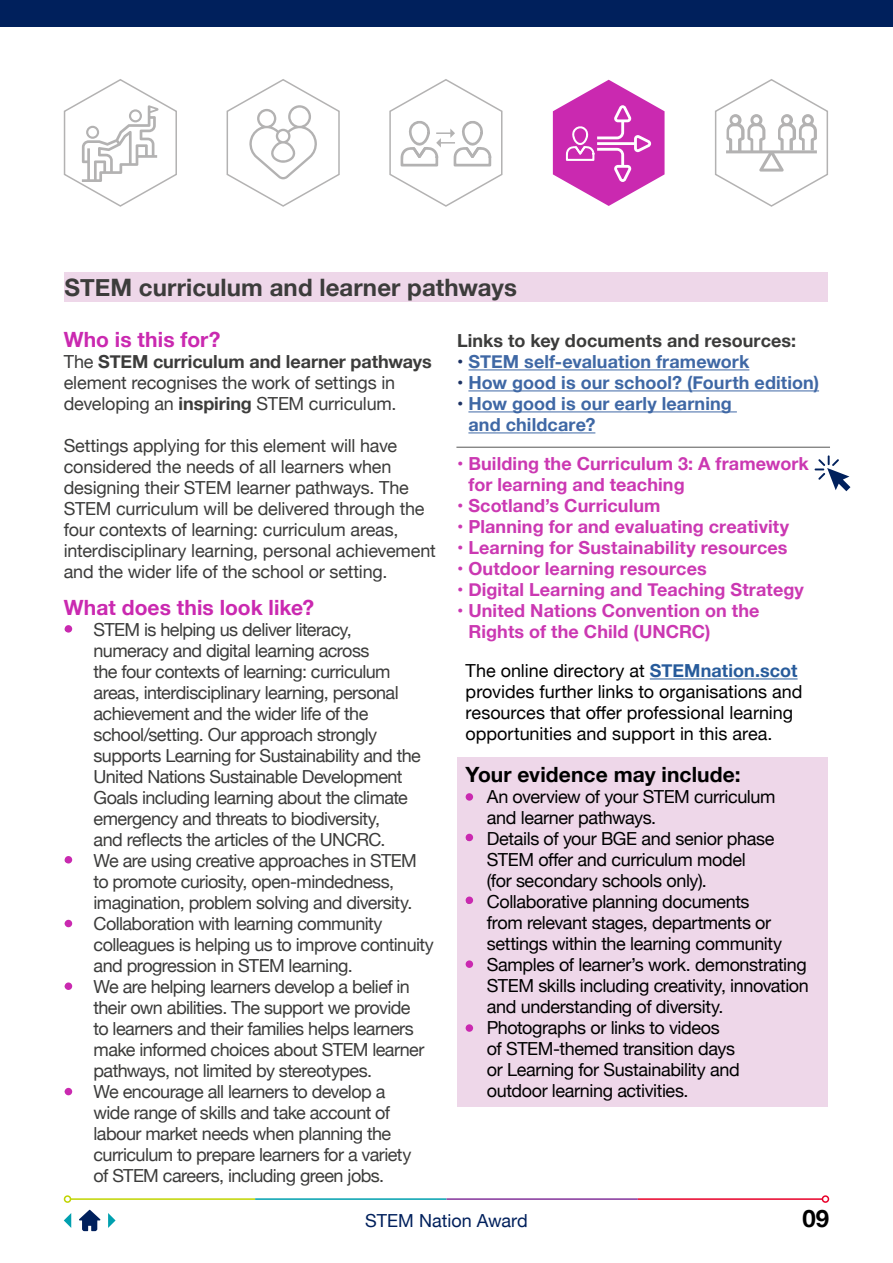
<style>
.page{position:relative;width:893px;height:1263px;background:#fff}
.page>*{position:absolute;margin:0;border:0;box-sizing:border-box;transform-origin:0 0}
.t1{font:700 24px "Helvetica Neue";letter-spacing:.005em;color:#3c3c3b}
.t2{font:700 24px "Helvetica Neue";color:#000}
.t3{font:700 21px "Helvetica Neue";letter-spacing:.005em;color:#ca29b0}
.t4{font:700 21px "Helvetica Neue";letter-spacing:.005em;color:#000}
.Body{font:18px/21px "Helvetica Neue";letter-spacing:-.03em;color:#3c3c3b}
.Body-2{font:18px/21px "Helvetica Neue";letter-spacing:-.02em;color:#000}
.Body-3{font:18px/21px "Helvetica Neue";letter-spacing:-.01em;color:#3c3c3b}
.Body-4{font:700 18px/21px "Helvetica Neue";letter-spacing:.005em;color:#cb38b2}
.Body-5{font:18px/21px "Helvetica Neue";color:#000}
.Body-6{font:700 18px/21px "Helvetica Neue";letter-spacing:.005em;color:#3f68a5}
.Body-7{font:700 18px "Helvetica Neue";letter-spacing:.005em;color:#3c3c3b}
.t5{font:18px "Helvetica Neue";color:#00205c}
.s1{font-weight:700}
.s2{color:#1c3263}
.s3{font-weight:400}
.s4{font-weight:700;color:#275b9b}
</style>
<div class="page">
<hr style="left:71px;top:1198px;width:184px;height:2px;background:#c0d400">
<div style="left:64px;top:1195px;width:7px;height:8px;border:2px solid #c0d400;border-radius:50%"></div>
<hr style="left:255px;top:1198px;width:191px;height:2px;background:#00a0af">
<hr style="left:446px;top:1198px;width:192px;height:2px;background:#84349a">
<hr style="left:638px;top:1198px;width:184px;height:2px;background:#e8002a">
<div style="left:822px;top:1195px;width:7px;height:8px;border:2px solid #e8002a;border-radius:50%"></div>
<div style="left:0;top:0;width:893px;height:27px;background:#00205c"></div>
<svg style="left:79px;top:1210px;width:21px;height:21px"></svg>
<svg style="left:64px;top:1213px;width:7px;height:15px"></svg>
<svg style="left:108px;top:1213px;width:8px;height:15px"></svg>
<div style="left:64px;top:272px;width:764px;height:30px;background:#eed7e9"></div>
<div style="left:457px;top:757px;width:371px;height:350px;background:#eed7e9"></div>
<svg style="left:63px;top:79px;width:114px;height:128px"></svg>
<hr style="left:468px;top:369px;width:281px;height:1px;background:#3f68a5">
<hr style="left:468px;top:390px;width:351px;height:1px;background:#3f68a5">
<hr style="left:468px;top:411px;width:269px;height:1px;background:#3f68a5">
<hr style="left:468px;top:432px;width:127px;height:1px;background:#3f68a5">
<hr style="left:650px;top:678px;width:148px;height:1px;background:#275b9b">
<div style="left:466px;top:793px;width:7px;height:8px;background:#ca29b0;border-radius:50%"></div>
<div style="left:466px;top:834px;width:7px;height:7px;background:#ca29b0;border-radius:50%"></div>
<div style="left:466px;top:896px;width:7px;height:8px;background:#ca29b0;border-radius:50%"></div>
<div style="left:466px;top:960px;width:7px;height:8px;background:#ca29b0;border-radius:50%"></div>
<div style="left:466px;top:1024px;width:7px;height:8px;background:#ca29b0;border-radius:50%"></div>
<div style="left:65px;top:625px;width:7px;height:8px;background:#ca29b0;border-radius:50%"></div>
<div style="left:65px;top:856px;width:7px;height:7px;background:#ca29b0;border-radius:50%"></div>
<div style="left:65px;top:920px;width:7px;height:7px;background:#ca29b0;border-radius:50%"></div>
<div style="left:65px;top:982px;width:7px;height:8px;background:#ca29b0;border-radius:50%"></div>
<svg style="left:389px;top:79px;width:114px;height:128px"></svg>
<svg style="left:553px;top:80px;width:111px;height:126px"></svg>
<svg style="left:715px;top:79px;width:113px;height:128px"></svg>
<svg style="left:226px;top:79px;width:114px;height:128px"></svg>
<hr style="left:456px;top:447px;width:374px;height:1px;background:#575756">
<svg style="left:815px;top:455px;width:35px;height:36px"></svg>
<div style="left:65px;top:1088px;width:7px;height:7px;background:#ca29b0;border-radius:50%"></div>
<h2 class="t1" style="left:65px;top:268px;width:454px">STEM curriculum and learner pathways</h2>
<h2 class="t3" style="left:64px;top:323px;width:158px">Who is this for?</h2>
<p class="Body-3" style="left:64px;top:352px;width:369px">The <span class="s1">STEM curriculum and learner pathways </span>element recognises the work of settings in developing an <span class="s1">inspiring</span> STEM curriculum.</p>
<p class="Body-3" style="left:64px;top:436px;width:373px">Settings applying for this element will have considered the needs of all learners when designing their STEM learner pathways. The STEM curriculum will be delivered through the four contexts of learning: curriculum areas, interdisciplinary learning, personal achievement and the wider life of the school or setting.</p>
<h2 class="t3" style="left:64px;top:591px;width:252px">What does this look like?</h2>
<p class="Body" style="left:94px;top:620px;width:329px;text-indent:-30px">• STEM is helping us deliver literacy, numeracy and digital learning across<br>the four contexts of learning: curriculum areas, interdisciplinary learning, personal achievement and the wider life of the school/setting. Our approach strongly supports Learning for Sustainability and the United Nations Sustainable Development Goals including learning about the climate emergency and threats to biodiversity,<br>and reflects the articles of the UNCRC.</p>
<p class="Body" style="left:94px;top:851px;width:325px;text-indent:-30px">• We are using creative approaches in STEM to promote curiosity, open-mindedness, imagination, problem solving and diversity.</p>
<p class="Body" style="left:94px;top:914px;width:342px;text-indent:-30px">• Collaboration with learning community colleagues is helping us to improve continuity and progression in STEM learning.</p>
<p class="Body" style="left:94px;top:977px;width:332px;text-indent:-30px">• We are helping learners develop a belief in their own abilities. The support we provide to learners and their families helps learners make informed choices about STEM learner pathways, not limited by stereotypes.</p>
<p class="Body" style="left:94px;top:1082px;width:319px;text-indent:-30px">• We encourage all learners to develop a wide range of skills and take account of labour market needs when planning the curriculum to prepare learners for a variety of STEM careers, including green jobs.</p>
<p class="Body-7" style="left:457px;top:327px;width:341px">Links to key documents and resources:</p>
<p class="Body-6" style="left:457px;top:352px;width:294px"><span class="s2">•</span> STEM self-evaluation framework</p>
<p class="Body-6" style="left:457px;top:373px;width:363px"><span class="s2">•</span> How good is our school? (Fourth edition)</p>
<p class="Body-6" style="left:468px;top:394px;width:265px;text-indent:-11px"><span class="s2">•</span> How good is our early learning and childcare?</p>
<p class="Body-4" style="left:468px;top:454px;width:342px;text-indent:-11px"><span class="s3">•</span> Building the Curriculum 3: A framework for learning and teaching</p>
<p class="Body-4" style="left:457px;top:496px;width:205px"><span class="s3">•</span> Scotland’s Curriculum</p>
<p class="Body-4" style="left:457px;top:517px;width:334px"><span class="s3">•</span> Planning for and evaluating creativity</p>
<p class="Body-4" style="left:457px;top:538px;width:332px"><span class="s3">•</span> Learning for Sustainability resources</p>
<p class="Body-4" style="left:457px;top:559px;width:251px"><span class="s3">•</span> Outdoor learning resources</p>
<p class="Body-4" style="left:457px;top:580px;width:348px"><span class="s3">•</span> Digital Learning and Teaching Strategy</p>
<p class="Body-4" style="left:468px;top:601px;width:293px;text-indent:-11px"><span class="s3">•</span> United Nations Convention on the<br>Rights of the Child (UNCRC)</p>
<p class="Body-5" style="left:466px;top:661px;width:338px">The online directory at <span class="s4">STEMnation.scot </span>provides further links to organisations and resources that offer professional learning opportunities and support in this area.</p>
<h2 class="t4" style="left:466px;top:758px;width:276px">Your evidence may include:</h2>
<p class="Body-2" style="left:487px;top:787px;width:290px;text-indent:-21px">• An overview of your STEM curriculum and learner pathways.</p>
<p class="Body-2" style="left:487px;top:829px;width:289px;text-indent:-21px">• Details of your BGE and senior phase<br>STEM offer and curriculum model (for secondary schools only).</p>
<p class="Body-2" style="left:487px;top:892px;width:297px;text-indent:-21px">• Collaborative planning documents from relevant stages, departments or settings within the learning community</p>
<p class="Body-2" style="left:487px;top:955px;width:324px;text-indent:-21px">• Samples of learner’s work. demonstrating<br>STEM skills including creativity, innovation and understanding of diversity.</p>
<p class="Body-2" style="left:487px;top:1018px;width:254px;text-indent:-21px">• Photographs or links to videos<br>of STEM-themed transition days or Learning for Sustainability and outdoor learning activities.</p>
<p class="t5" style="left:365px;top:1207px;width:164px">STEM Nation Award</p>
<p class="t2" style="left:802px;top:1199px;width:28px">09</p>
</div>
